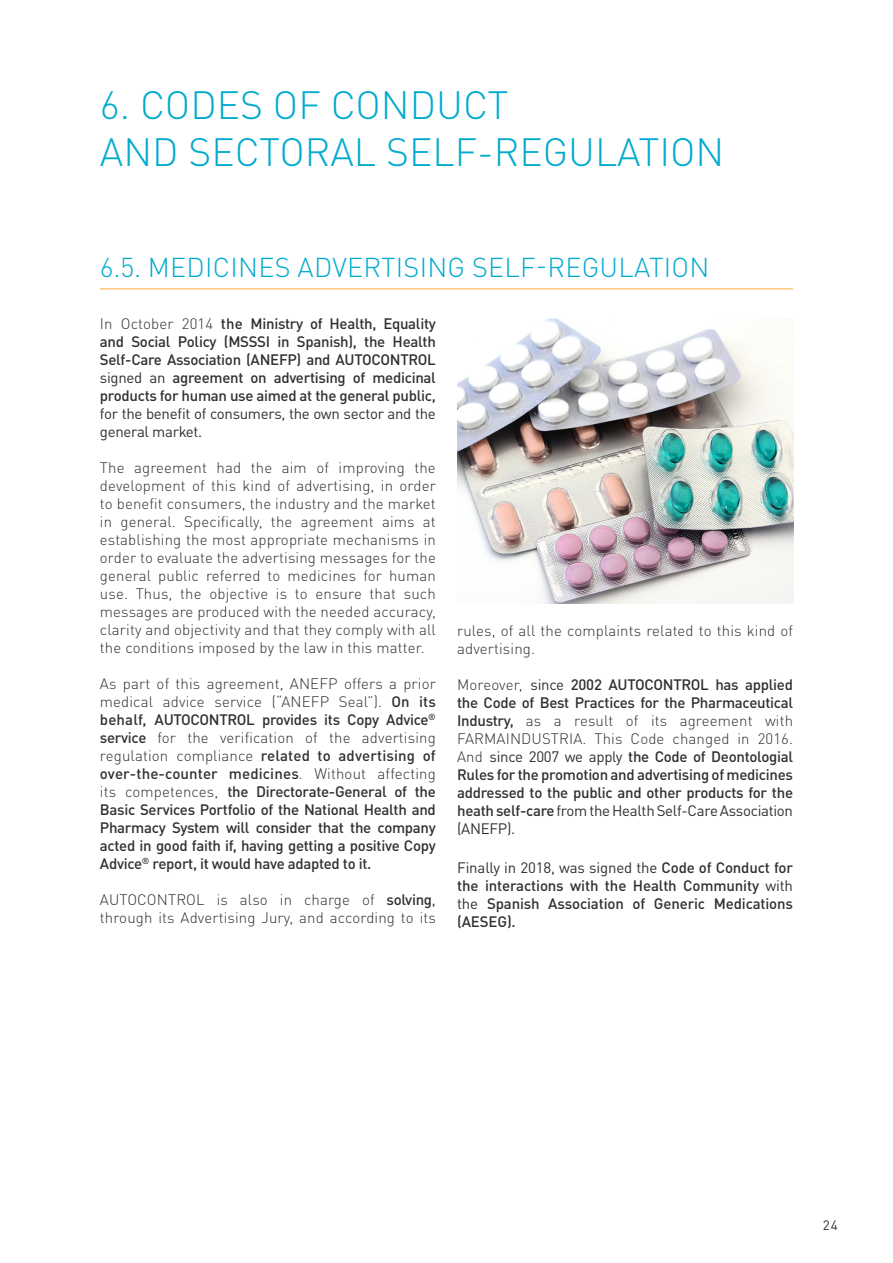
<style>
.page{position:relative;width:893px;height:1263px;background:#fff}
.page>*{position:absolute;margin:0;border:0;box-sizing:border-box;transform-origin:0 0}
.t1{font:300 39px/46.8px "DIN Pro";color:#00abcd}
.t2{font:300 27px "DIN Pro";letter-spacing:.01em;color:#00abcd}
.t3{font:500 15px/18px "DIN Pro";letter-spacing:-.02em;color:#312f30;text-align:justify}
.t4{font:300 15px/18px "DIN Pro";letter-spacing:.01em;color:#312f30}
.t5{font:13.5px "DIN Pro";color:#312f30}
.s1{font-weight:300}
.s2{font-weight:400}
.s3{font-weight:500}
</style>
<div class="page">
<hr style="left:100px;top:288px;width:693px;height:1px;background:#fbb254">
<img style="left:457px;top:318px;width:336px;height:286px">
<p class="t1" style="left:100px;top:78px;width:626px">6. CODES OF CONDUCT<br>AND SECTORAL SELF-REGULATION</p>
<p class="t2" style="left:100px;top:247px;width:611px">6.5. MEDICINES ADVERTISING SELF-REGULATION</p>
<p class="t3" style="left:100px;top:313px;width:337px"><span class="s1">In October 2014</span> the Ministry of Health, Equality and Social Policy (MSSSI in Spanish), the Health Self-Care Association (ANEFP) and AUTOCONTROL <span class="s2">signed an</span> agreement on advertising of medicinal products for human use aimed at the general public, <span class="s2">for the benefit of consumers, the own sector and the general market.</span></p>
<p class="t4" style="left:100px;top:457px;width:337px;text-align:justify">The agreement had the aim of improving the development of this kind of advertising, in order to benefit consumers, the industry and the market in general. Specifically, the agreement aims at establishing the most appropriate mechanisms in order to evaluate the advertising messages for the general public referred to medicines for human use. Thus, the objective is to ensure that such messages are produced with the needed accuracy, clarity and objectivity and that they comply with all the conditions imposed by the law in this matter.</p>
<p class="t3" style="left:100px;top:673px;width:337px"><span class="s1">As part of this agreement, ANEFP offers a prior medical advice service (“ANEFP Seal”).</span> On its behalf, AUTOCONTROL provides its Copy Advice<sup>® </sup>service <span class="s1">for the verification of the advertising regulation compliance</span> related to advertising of over-the-counter medicines<span class="s1">. Without affecting its competences,</span> the Directorate-General of the Basic Services Portfolio of the National Health and Pharmacy System will consider that the company acted in good faith if, having getting a positive Copy Advice<sup>®</sup> report, it would have adapted to it.</p>
<p class="t4" style="left:100px;top:889px;width:337px">AUTOCONTROL is also in charge of <span class="s3">solving</span><span class="s2">, </span>through its Advertising Jury, and according to its</p>
<p class="t4" style="left:457px;top:620px;width:337px">rules, of all the complaints related to this kind of advertising.</p>
<p class="t3" style="left:457px;top:674px;width:337px"><span class="s1">Moreover,</span> <span class="s2">since</span> 2002 AUTOCONTROL has applied the Code of Best Practices for the Pharmaceutical Industry, <span class="s1">as a result of its agreement with FARMAINDUSTRIA. This Code changed in 2016.<br>And</span> <span class="s2">since 2007 we apply</span> the Code of Deontologial Rules for the promotion and advertising of medicines addressed to the public and other products for the heath self-care <span class="s2">from the Health Self-Care Association (ANEFP).</span></p>
<p class="t3" style="left:457px;top:857px;width:337px"><span class="s2">Finally in 2018, was signed the</span> Code of Conduct for the interactions with the Health Community <span class="s2">with the</span> Spanish Association of Generic Medications (AESEG).</p>
<p class="t5" style="left:823px;top:1214px;width:16px">24</p>
</div>
